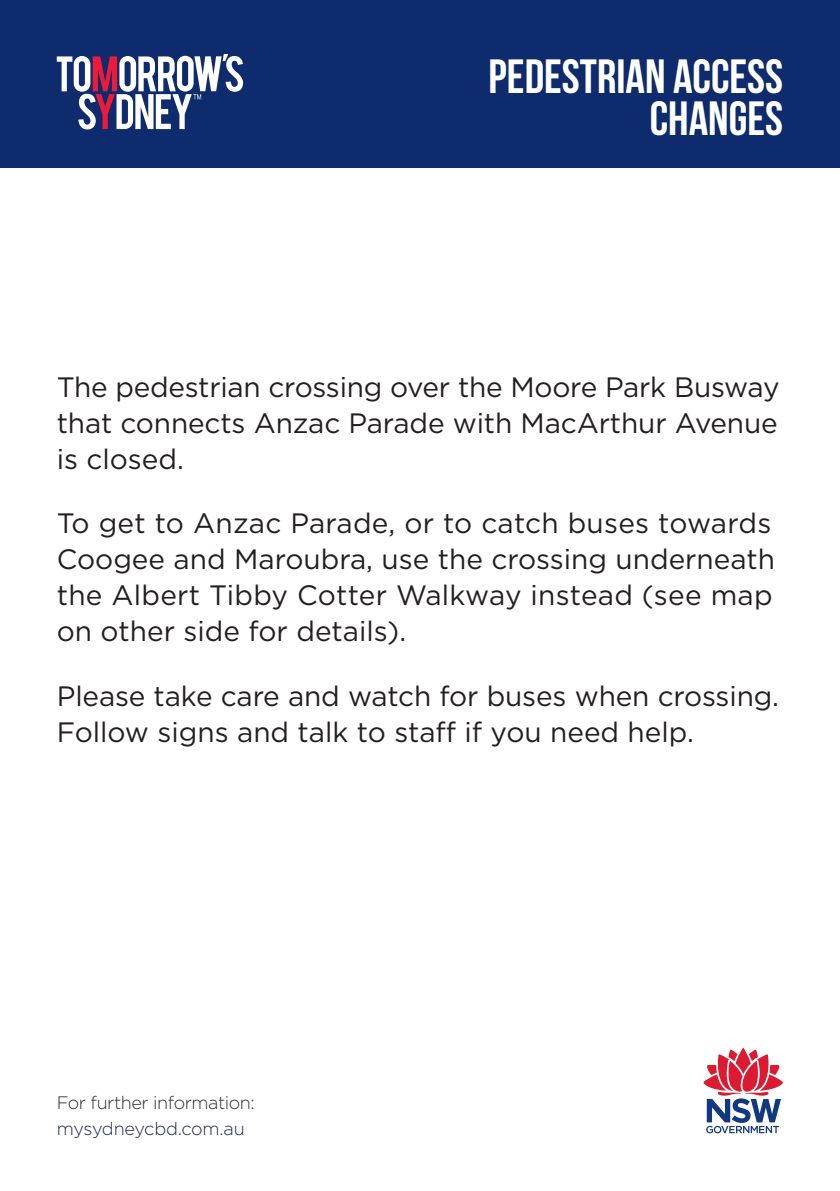
<style>
.page{position:relative;width:840px;height:1191px;background:#fff}
.page>*{position:absolute;margin:0;border:0;box-sizing:border-box;transform-origin:0 0}
.t1{font:700 48px/42px "Bebas Neue";color:#fff;text-align:right}
.t2{font:28px/36px "Gotham";color:#231f20}
.t3{font:300 18px "Gotham";letter-spacing:-.025em;color:#312f30}
.t4{font:300 18px "Gotham";letter-spacing:-.025em;color:#1e2558}
</style>
<div class="page">
<div style="left:0;top:0;width:839px;height:167px;background:#0d2b6d"></div>
<svg style="left:57px;top:54px;width:186px;height:75px"></svg>
<svg style="left:703px;top:1047px;width:79px;height:86px"></svg>
<h1 class="t1" style="left:488px;top:55px;width:296px">PEDESTRIAN ACCESS<br>CHANGES</h1>
<p class="t2" style="left:57px;top:368px;width:724px;text-align:justify">The pedestrian crossing over the Moore Park Busway that connects Anzac Parade with MacArthur Avenue is closed.</p>
<p class="t2" style="left:57px;top:504px;width:719px">To get to Anzac Parade, or to catch buses towards Coogee and Maroubra, use the crossing underneath the Albert Tibby Cotter Walkway instead (see map on other side for details).</p>
<p class="t2" style="left:57px;top:677px;width:723px">Please take care and watch for buses when crossing.<br>Follow signs and talk to staff if you need help.</p>
<p class="t3" style="left:57px;top:1090px;width:199px">For further information:</p>
<p class="t4" style="left:57px;top:1116px;width:189px">mysydneycbd.com.au</p>
</div>
